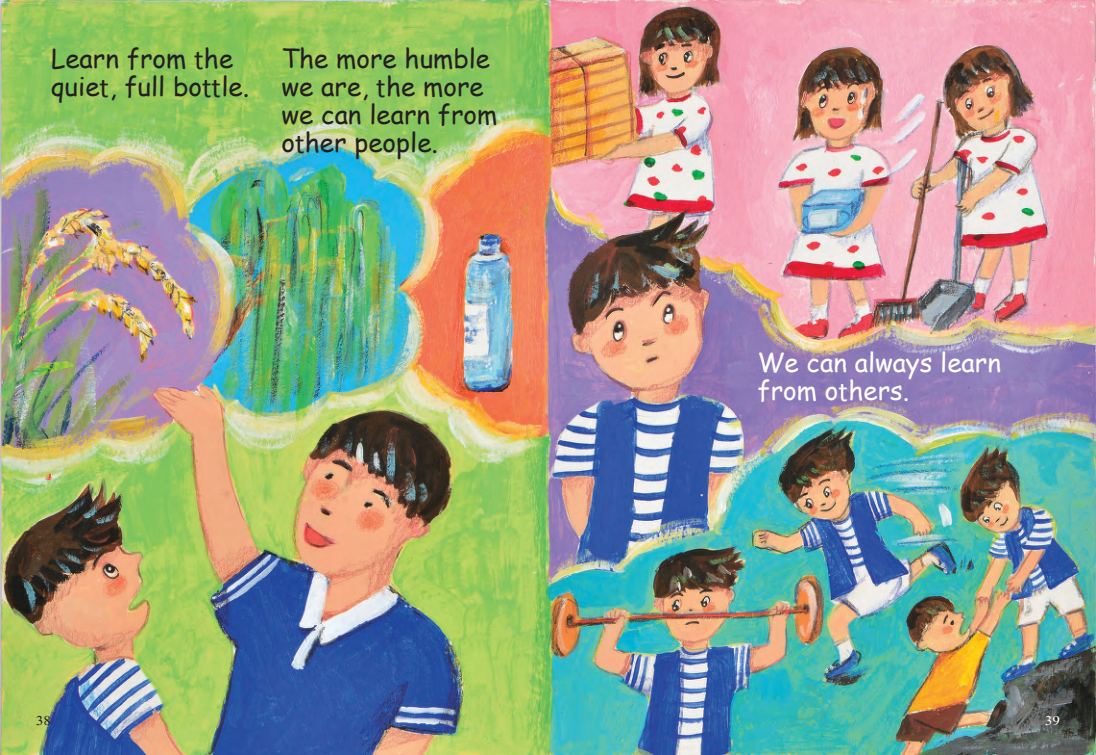
<style>
.page{position:relative;width:1096px;height:755px;background:#fff}
.page>*{position:absolute;margin:0;border:0;box-sizing:border-box;transform-origin:0 0}
.t1{font:26px/28px "Comic Sans MS";color:#231f20}
.t2{font:26px/28px "Comic Sans MS";color:#fff}
.t3{font:14px "Telugu MN";color:#231f20}
.t4{font:14px "Telugu MN";color:#fff}
.s1{font-family:"Calibri";font-size:28.6px}
</style>
<div class="page">
<img style="left:0;top:0;width:547px;height:754px">
<img style="left:547px;top:0;width:548px;height:754px">
<p class="t1" style="left:51px;top:44px;width:200px">Learn from <span class="s1">t</span>he quie<span class="s1">t</span>, full bo<span class="s1">tt</span>le.</p>
<p class="t1" style="left:281px;top:44px;width:217px">The more humble we are, <span class="s1">t</span>he more we can learn from o<span class="s1">t</span>her people.</p>
<p class="t3" style="left:36px;top:711px;width:17px">38</p>
<p class="t2" style="left:757px;top:347px;width:245px">We can always learn from o<span class="s1">t</span>hers.</p>
<p class="t4" style="left:1044px;top:711px;width:17px">39</p>
</div>
